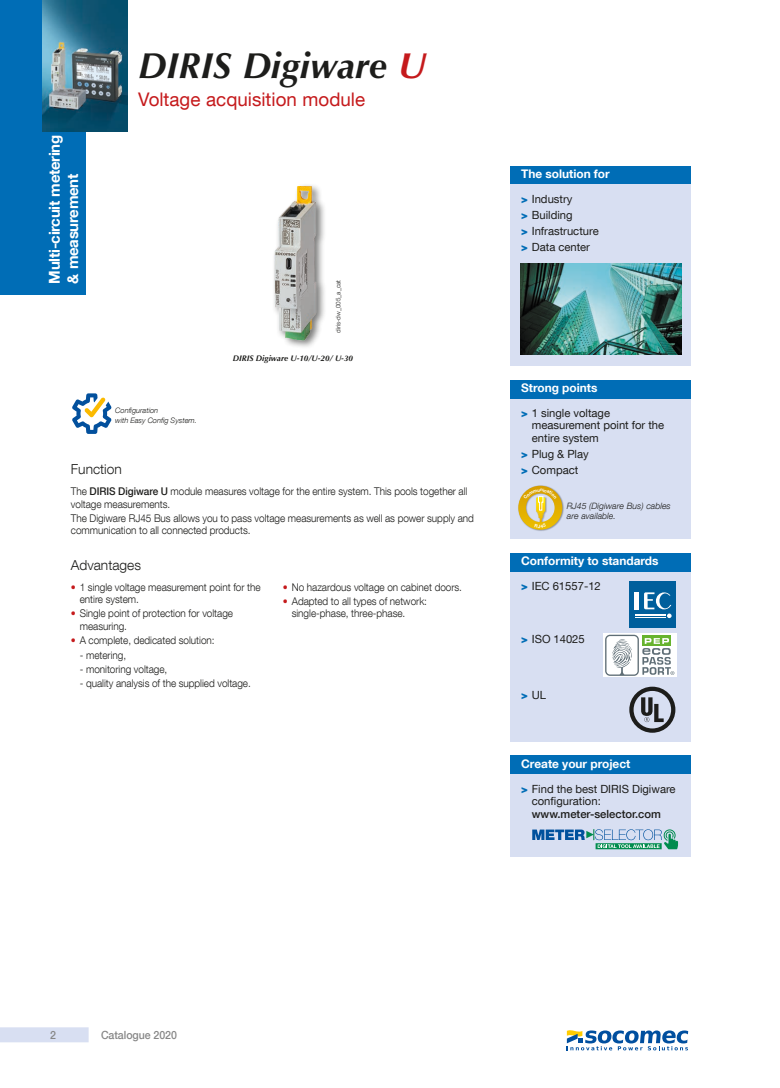
<style>
.page{position:relative;width:780px;height:1088px;background:#fff}
.page>*{position:absolute;margin:0;border:0;box-sizing:border-box;transform-origin:0 0}
.t1{font:italic 700 36.25px "Optima LT Std";color:#1d1d1b}
.t2{font:18.75px "Helvetica Neue LT Com";color:#c51a1c}
.t3{font:700 15px/18px "Helvetica Neue LT Com";letter-spacing:-.02em;color:#fff}
.t4{font:300 13.75px "Helvetica Neue LT Com";color:#1d1d1b}
.t5{font:700 11.88px "Helvetica Neue LT Com";color:#fff}
.t6{font:11.25px/16px "Helvetica Neue LT Com";color:#1d1d1b}
.t7{font:500 11.25px "Helvetica Neue LT Com";color:#1d1d1b}
.t8{font:500 11.25px "Helvetica Neue LT Com";letter-spacing:-.005em;color:#878787;scale:.94 1}
.t9{font:300 10.62px/12.5px "Helvetica Neue LT Com";letter-spacing:-.005em;color:#1d1d1b;scale:.94 1}
.t10{font:italic 300 8.75px/10.5px "Helvetica Neue LT Com";color:#1d1d1b}
.t11{font:italic 700 8.12px "Optima LT Std";color:#1d1d1b}
.t12{font:italic 300 7.5px/10px "Helvetica Neue LT Com";color:#1d1d1b}
.t13{font:300 6.25px "Helvetica Neue LT Com";color:#1d1d1b}
.s1{color:#c51a1c}
.s2{font-weight:500}
.s3{font-weight:900;color:#006db6}
</style>
<div class="page">
<div style="left:0;top:1027px;width:89px;height:15px;background:#d8dff2"></div>
<div style="left:0;top:0;width:85px;height:294px;background:#006db6"></div>
<img style="left:43px;top:0;width:84px;height:131px">
<div style="left:510px;top:398px;width:181px;height:141px;background:#d8dff2"></div>
<div style="left:510px;top:380px;width:181px;height:18px;background:#006db6"></div>
<div style="left:510px;top:184px;width:181px;height:182px;background:#d8dff2"></div>
<div style="left:510px;top:167px;width:181px;height:17px;background:#006db6"></div>
<img style="left:520px;top:264px;width:161px;height:90px">
<img style="left:274px;top:186px;width:50px;height:159px">
<div style="left:510px;top:571px;width:181px;height:170px;background:#d8dff2"></div>
<div style="left:510px;top:553px;width:181px;height:18px;background:#006db6"></div>
<div style="left:629px;top:581px;width:46px;height:46px;background:#005f9c"></div>
<hr style="left:634px;top:614px;width:31px;height:1px;background:#fff">
<hr style="left:634px;top:615px;width:31px;height:1px;background:#fff">
<hr style="left:634px;top:617px;width:31px;height:1px;background:#fff">
<hr style="left:634px;top:592px;width:4px;height:17px;background:#fff">
<svg style="left:644px;top:592px;width:27px;height:26px"></svg>
<svg style="left:603px;top:633px;width:73px;height:44px"></svg>
<svg style="left:605px;top:635px;width:69px;height:41px;background:#c9d4ca"></svg>
<svg style="left:629px;top:687px;width:46px;height:46px"></svg>
<div style="left:510px;top:774px;width:181px;height:83px;background:#d8dff2"></div>
<div style="left:510px;top:756px;width:181px;height:18px;background:#006db6"></div>
<svg style="left:532px;top:829px;width:146px;height:20px"></svg>
<img style="left:535px;top:485px;width:29px;height:46px">
<svg style="left:72px;top:393px;width:40px;height:41px"></svg>
<svg style="left:567px;top:1030px;width:121px;height:20px"></svg>
<svg style="left:518px;top:486px;width:44px;height:44px"></svg>
<h3 class="t3" style="left:45px;top:283px;width:150px;rotate:-90deg">Multi-circuit metering &amp; measurement</h3>
<h1 class="t1" style="left:138px;top:44px;width:290px">DIRIS Digiware <span class="s1">U</span></h1>
<h2 class="t2" style="left:138px;top:87px;width:228px">Voltage acquisition module</h2>
<p class="t12" style="left:115px;top:405px;width:83px">Configuration<br>with Easy Config System.</p>
<p class="t13" style="left:334px;top:333px;width:54px;rotate:-90deg">diris-dw_005_a_cat</p>
<p class="t11" style="left:233px;top:354px;width:122px">DIRIS Digiware U-10/U-20/ U-30</p>
<p class="t4" style="left:71px;top:461px;width:52px">Function</p>
<p class="t9" style="left:71px;top:485px;width:423px">The <span class="s2">DIRIS Digiware U</span> module measures voltage for the entire system. This pools together all voltage measurements.</p>
<p class="t9" style="left:71px;top:512px;width:430px">The Digiware RJ45 Bus allows you to pass voltage measurements as well as power supply and communication to all connected products.</p>
<p class="t4" style="left:71px;top:557px;width:72px">Advantages</p>
<p class="t9" style="left:80px;top:580px;width:194px;text-indent:-9px"><span class="s1">•</span> 1 single voltage measurement point for the entire system.</p>
<p class="t9" style="left:80px;top:607px;width:165px;text-indent:-9px"><span class="s1">•</span> Single point of protection for voltage measuring.</p>
<p class="t9" style="left:71px;top:634px;width:154px"><span class="s1">•</span> A complete, dedicated solution:</p>
<p class="t9" style="left:80px;top:648px;width:51px">- metering,</p>
<p class="t9" style="left:80px;top:662px;width:95px">- monitoring voltage,</p>
<p class="t9" style="left:80px;top:677px;width:183px">- quality analysis of the supplied voltage.</p>
<p class="t9" style="left:283px;top:580px;width:192px"><span class="s1">•</span> No hazardous voltage on cabinet doors.</p>
<p class="t9" style="left:292px;top:595px;width:145px;text-indent:-9px"><span class="s1">•</span> Adapted to all types of network: single-phase, three-phase.</p>
<p class="t5" style="left:521px;top:167px;width:90px">The solution for</p>
<p class="t6" style="left:521px;top:191px;width:79px"><span class="s3">&gt;</span> Industry<br><span class="s3">&gt;</span> Building<br><span class="s3">&gt;</span> Infrastructure <span class="s3">&gt;</span> Data center</p>
<p class="t5" style="left:521px;top:380px;width:78px">Strong points</p>
<p class="t6" style="left:531px;top:406px;width:134px;line-height:12.5px;text-indent:-11px"><span class="s3">&gt;</span> 1 single voltage measurement point for the entire system</p>
<p class="t6" style="left:521px;top:446px;width:69px"><span class="s3">&gt;</span> Plug &amp; Play <span class="s3">&gt;</span> Compact</p>
<p class="t10" style="left:566px;top:500px;width:105px">RJ45 (Digiware Bus) cables are available.</p>
<p class="t5" style="left:521px;top:553px;width:139px">Conformity to standards</p>
<p class="t6" style="left:521px;top:578px;width:81px"><span class="s3">&gt;</span> IEC 61557-12</p>
<p class="t6" style="left:521px;top:631px;width:65px"><span class="s3">&gt;</span> ISO 14025</p>
<p class="t6" style="left:521px;top:686px;width:27px"><span class="s3">&gt;</span> UL</p>
<p class="t5" style="left:521px;top:756px;width:111px">Create your project</p>
<p class="t6" style="left:531px;top:782px;width:145px;line-height:12.5px;text-indent:-11px"><span class="s3">&gt;</span> Find the best DIRIS Digiware configuration:</p>
<p class="t7" style="left:531px;top:807px;width:131px">www.meter-selector.com</p>
<p class="t8" style="left:50px;top:1028px;width:8px">2</p>
<p class="t8" style="left:101px;top:1028px;width:82px">Catalogue 2020</p>
</div>
